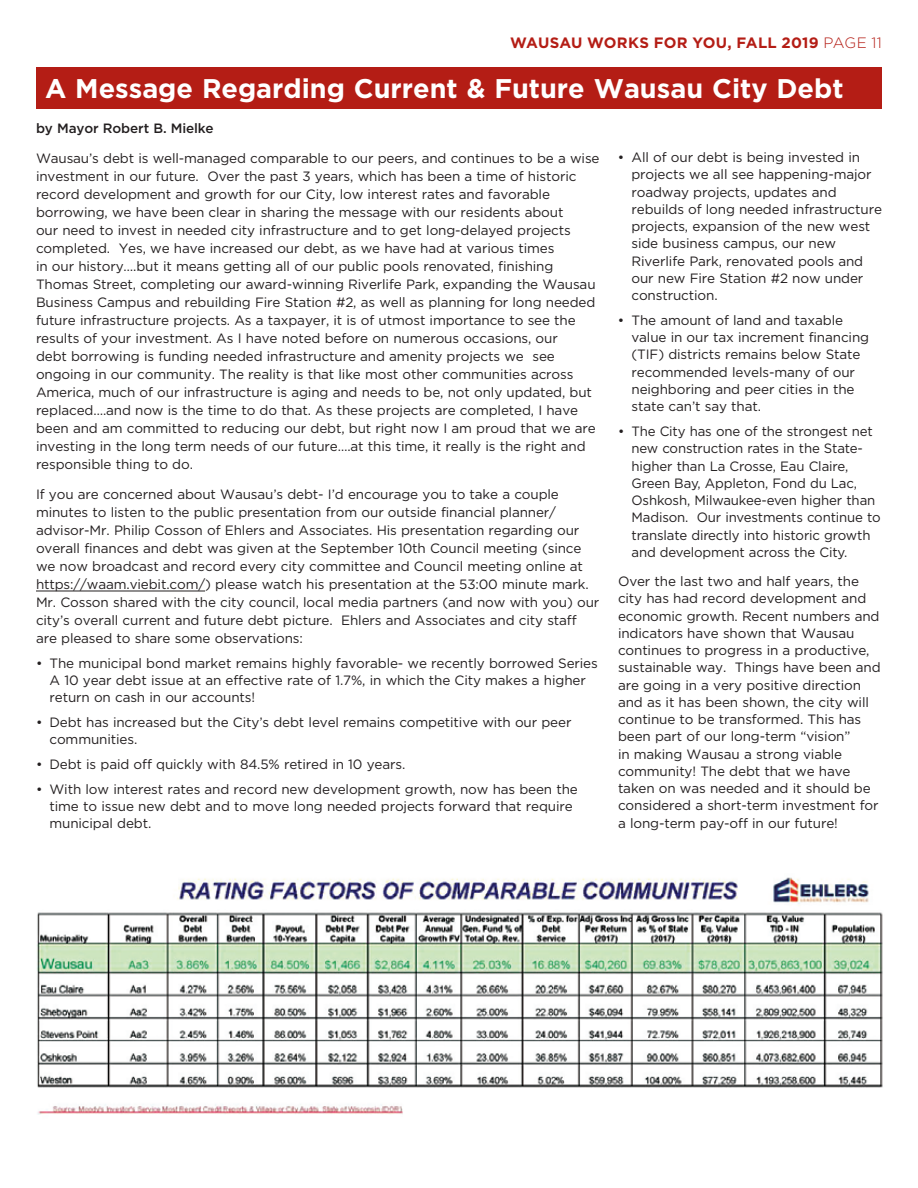
<style>
.page{position:relative;width:918px;height:1188px;background:#fff}
.page>*{position:absolute;margin:0;border:0;box-sizing:border-box;transform-origin:0 0}
.t1{font:700 27px "Gotham";color:#fff}
.t2{font:700 15px "Gotham";letter-spacing:.015em;color:#b41d15}
.t3{font:13.5px/17.2px "Gotham";letter-spacing:-.01em;color:#231f20}
.t4{font:500 13.5px "Gotham";letter-spacing:-.01em;color:#231f20}
.s1{font-weight:300}
</style>
<div class="page">
<div style="left:36px;top:68px;width:846px;height:42px;background:#b41d15"></div>
<hr style="left:36px;top:591px;width:169px;height:1px;background:#231f20">
<img style="left:37px;top:877px;width:846px;height:238px">
<p class="t2" style="left:510px;top:33px;width:373px">WAUSAU WORKS FOR YOU, FALL 2019 <span class="s1">PAGE 11</span></p>
<h1 class="t1" style="left:45px;top:71px;width:800px">A Message Regarding Current &amp; Future Wausau City Debt</h1>
<p class="t4" style="left:36px;top:120px;width:179px">by Mayor Robert B. Mielke</p>
<p class="t3" style="left:36px;top:149px;width:565px;line-height:18px">Wausau’s debt is well-managed comparable to our peers, and continues to be a wise investment in our future. Over the past 3 years, which has been a time of historic record development and growth for our City, low interest rates and favorable borrowing, we have been clear in sharing the message with our residents about<br>our need to invest in needed city infrastructure and to get long-delayed projects completed. Yes, we have increased our debt, as we have had at various times<br>in our history….but it means getting all of our public pools renovated, finishing Thomas Street, completing our award-winning Riverlife Park, expanding the Wausau Business Campus and rebuilding Fire Station #2, as well as planning for long needed future infrastructure projects. As a taxpayer, it is of utmost importance to see the results of your investment. As I have noted before on numerous occasions, our<br>debt borrowing is funding needed infrastructure and amenity projects we see ongoing in our community. The reality is that like most other communities across America, much of our infrastructure is aging and needs to be, not only updated, but replaced….and now is the time to do that. As these projects are completed, I have been and am committed to reducing our debt, but right now I am proud that we are investing in the long term needs of our future….at this time, it really is the right and responsible thing to do.</p>
<p class="t3" style="left:36px;top:485px;width:565px;line-height:18px">If you are concerned about Wausau’s debt- I’d encourage you to take a couple minutes to listen to the public presentation from our outside financial planner/ advisor-Mr. Philip Cosson of Ehlers and Associates. His presentation regarding our overall finances and debt was given at the September 10th Council meeting (since we now broadcast and record every city committee and Council meeting online at https://waam.viebit.com/) please watch his presentation at the 53:00 minute mark.<br>Mr. Cosson shared with the city council, local media partners (and now with you) our city’s overall current and future debt picture. Ehlers and Associates and city staff are pleased to share some observations:</p>
<p class="t3" style="left:50px;top:654px;width:550px;text-indent:-14px">• The municipal bond market remains highly favorable- we recently borrowed Series<br>A 10 year debt issue at an effective rate of 1.7%, in which the City makes a higher return on cash in our accounts!</p>
<p class="t3" style="left:50px;top:713px;width:523px;text-indent:-14px">• Debt has increased but the City’s debt level remains competitive with our peer communities.</p>
<p class="t3" style="left:36px;top:755px;width:371px">• Debt is paid off quickly with 84.5% retired in 10 years.</p>
<p class="t3" style="left:50px;top:780px;width:530px;text-indent:-14px">• With low interest rates and record new development growth, now has been the time to issue new debt and to move long needed projects forward that require municipal debt.</p>
<p class="t3" style="left:631px;top:148px;width:252px;text-indent:-14px">• All of our debt is being invested in projects we all see happening-major roadway projects, updates and rebuilds of long needed infrastructure projects, expansion of the new west side business campus, our new<br>Riverlife Park, renovated pools and our new Fire Station #2 now under construction.</p>
<p class="t3" style="left:631px;top:311px;width:239px;text-indent:-14px">• The amount of land and taxable value in our tax increment financing (TIF) districts remains below State recommended levels-many of our neighboring and peer cities in the state can’t say that.</p>
<p class="t3" style="left:631px;top:422px;width:251px;text-indent:-13px">• The City has one of the strongest net new construction rates in the State&shy;higher than La Crosse, Eau Claire, Green Bay, Appleton, Fond du Lac, Oshkosh, Milwaukee-even higher than Madison. Our investments continue to translate directly into historic growth and development across the City.</p>
<p class="t3" style="left:618px;top:572px;width:264px">Over the last two and half years, the city has had record development and economic growth. Recent numbers and indicators have shown that Wausau continues to progress in a productive, sustainable way. Things have been and are going in a very positive direction and as it has been shown, the city will continue to be transformed. This has been part of our long-term “vision”<br>in making Wausau a strong viable community! The debt that we have taken on was needed and it should be considered a short-term investment for a long-term pay-off in our future!</p>
</div>
